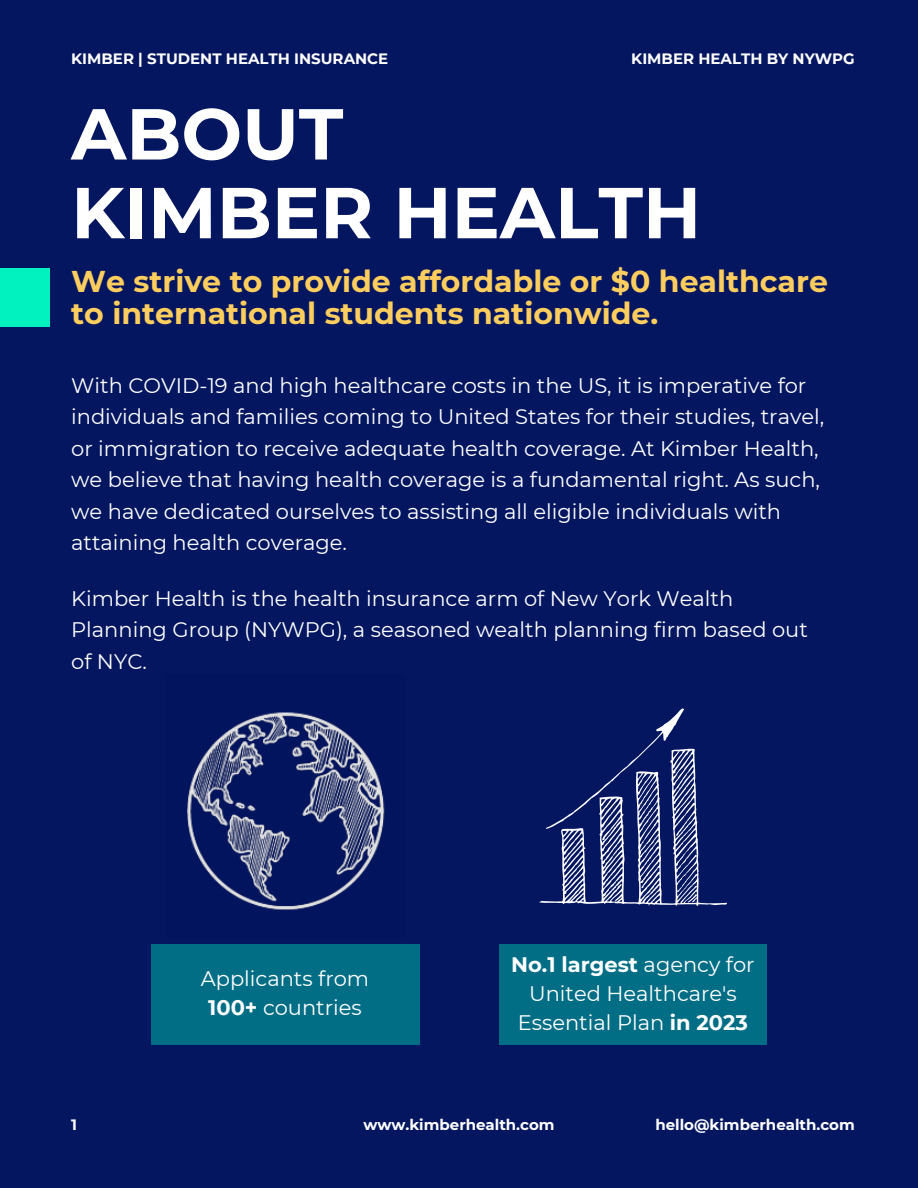
<style>
.page{position:relative;width:918px;height:1188px;background:#041660}
.page>*{position:absolute;margin:0;border:0;box-sizing:border-box;transform-origin:0 0}
.t1{font:700 72px "Montserrat";color:#fff}
.t2{font:700 30px/32.7px "Montserrat";color:#fdcd5e}
.t3{font:21px/31.5px "Montserrat";color:#fff}
.t4{font:700 15px "Montserrat";color:#fff}
.s1{font-weight:700}
</style>
<div class="page">
<img style="left:187px;top:712px;width:198px;height:198px">
<svg style="left:539px;top:708px;width:188px;height:198px"></svg>
<div style="left:151px;top:944px;width:268px;height:101px;background:#026e86"></div>
<div style="left:499px;top:944px;width:268px;height:101px;background:#026e86"></div>
<div style="left:0;top:268px;width:49px;height:59px;background:#01f2bf"></div>
<p class="t4" style="left:71px;top:49px;width:319px">KIMBER | STUDENT HEALTH INSURANCE</p>
<p class="t4" style="left:631px;top:49px;width:225px">KIMBER HEALTH BY NYWPG</p>
<p class="t1" style="left:71px;top:90px;width:274px">ABOUT</p>
<p class="t1" style="left:71px;top:169px;width:631px">KIMBER HEALTH</p>
<h1 class="t2" style="left:71px;top:265px;width:758px">We strive to provide affordable or $0 healthcare to international students nationwide.</h1>
<p class="t3" style="left:71px;top:370px;width:755px">With COVID-19 and high healthcare costs in the US, it is imperative for individuals and families coming to United States for their studies, travel, or immigration to receive adequate health coverage. At Kimber Health, we believe that having health coverage is a fundamental right. As such, we have dedicated ourselves to assisting all eligible individuals with attaining health coverage.</p>
<p class="t3" style="left:71px;top:583px;width:738px">Kimber Health is the health insurance arm of New York Wealth<br>Planning Group (NYWPG), a seasoned wealth planning firm based out of NYC.</p>
<p class="t3" style="left:201px;top:964px;width:170px;line-height:29.2px;text-align:center">Applicants from<br><span class="s1">100+</span> countries</p>
<p class="t3" style="left:511px;top:949px;width:245px;line-height:29.2px;text-align:center"><span class="s1">No.1 largest</span> agency for<br>United Healthcare's<br>Essential Plan <span class="s1">in 2023</span></p>
<p class="t4" style="left:71px;top:1116px;width:7px">1</p>
<p class="t4" style="left:363px;top:1116px;width:193px">www.kimberhealth.com</p>
<p class="t4" style="left:655px;top:1116px;width:201px">hello@kimberhealth.com</p>
</div>
